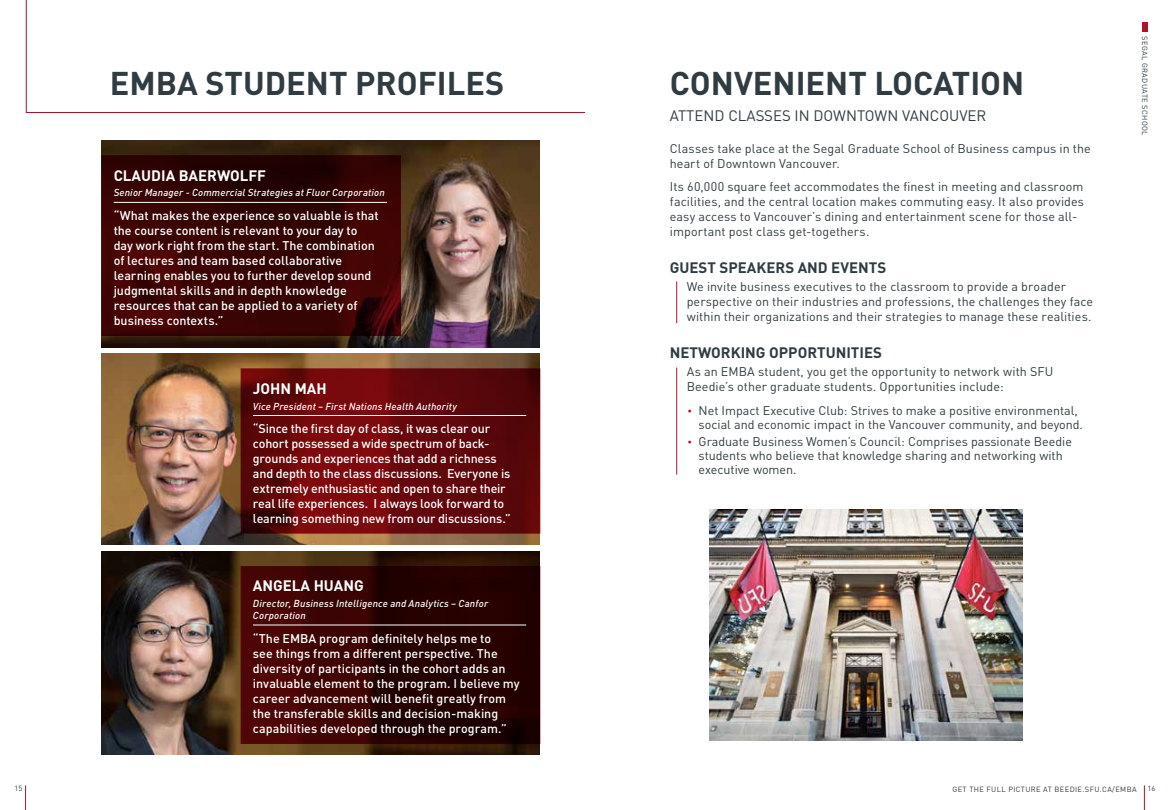
<style>
.page{position:relative;width:1170px;height:810px;background:#fff}
.page>*{position:absolute;margin:0;border:0;box-sizing:border-box;transform-origin:0 0}
.t1{font:700 32.5px "DIN";color:#303c42}
.t2{font:700 15px "DIN";color:#303c42}
.t3{font:700 15px "DIN";color:#fff}
.t4{font:15px "DIN";color:#303c42}
.t5{font:12.5px/15px "DIN";letter-spacing:.005em;color:#303c42}
.t6{font:500 12.5px/15px "DIN";color:#fff}
.t7{font:italic 500 10px/12px "DIN";letter-spacing:.015em;color:#fff}
.t8{font:7.5px "DIN";letter-spacing:.05em;color:#303c42}
.s1{font-size:8.75px;color:#ae132a}
</style>
<div class="page">
<img style="left:102px;top:354px;width:438px;height:191px">
<img style="left:102px;top:141px;width:438px;height:206px">
<img style="left:102px;top:551px;width:438px;height:204px">
<img style="left:710px;top:510px;width:313px;height:231px">
<div style="left:1142px;top:22px;width:6px;height:10px;background:#ae132a"></div>
<svg style="left:1144px;top:785px;width:1px;height:25px"></svg>
<svg style="left:25px;top:785px;width:1px;height:25px"></svg>
<svg style="left:241px;top:369px;width:299px;height:164px;background:#65070a"></svg>
<svg style="left:241px;top:566px;width:299px;height:178px;background:#320302"></svg>
<svg style="left:102px;top:156px;width:299px;height:180px;background:#360303"></svg>
<svg style="left:26px;top:0;width:559px;height:113px"></svg>
<hr style="left:253px;top:415px;width:273px;height:1px;background:#fff">
<hr style="left:253px;top:625px;width:273px;height:1px;background:#fff">
<hr style="left:114px;top:202px;width:273px;height:1px;background:#fff">
<hr style="left:677px;top:281px;width:1px;height:42px;background:#ae132a">
<hr style="left:677px;top:368px;width:1px;height:107px;background:#ae132a">
<h1 class="t1" style="left:110px;top:62px;width:396px">EMBA STUDENT PROFILES</h1>
<p class="t3" style="left:114px;top:165px;width:154px">CLAUDIA BAERWOLFF</p>
<p class="t7" style="left:114px;top:187px;width:273px">Senior Manager - Commercial Strategies at Fluor Corporation</p>
<p class="t6" style="left:114px;top:208px;width:267px">“What makes the experience so valuable is that the course content is relevant to your day to day work right from the start. The combination of lectures and team based collaborative learning enables you to further develop sound judgmental skills and in depth knowledge resources that can be applied to a variety of business contexts.”</p>
<p class="t3" style="left:253px;top:379px;width:75px">JOHN MAH</p>
<p class="t7" style="left:253px;top:400px;width:205px">Vice President – First Nations Health Authority</p>
<p class="t6" style="left:253px;top:421px;width:259px">“Since the first day of class, it was clear our cohort possessed a wide spectrum of back&shy;grounds and experiences that add a richness and depth to the class discussions. Everyone is extremely enthusiastic and open to share their real life experiences. I always look forward to learning something new from our discussions.”</p>
<p class="t3" style="left:253px;top:576px;width:112px">ANGELA HUANG</p>
<p class="t7" style="left:253px;top:597px;width:237px">Director, Business Intelligence and Analytics – Canfor<br>Corporation</p>
<p class="t6" style="left:253px;top:630px;width:268px">“The EMBA program definitely helps me to<br>see things from a different perspective. The diversity of participants in the cohort adds an invaluable element to the program. I believe my career advancement will benefit greatly from the transferable skills and decision-making capabilities developed through the program.”</p>
<h1 class="t1" style="left:670px;top:62px;width:356px">CONVENIENT LOCATION</h1>
<p class="t4" style="left:670px;top:106px;width:318px">ATTEND CLASSES IN DOWNTOWN VANCOUVER</p>
<p class="t5" style="left:670px;top:140px;width:422px">Classes take place at the Segal Graduate School of Business campus in the heart of Downtown Vancouver.</p>
<p class="t5" style="left:670px;top:179px;width:416px">Its 60,000 square feet accommodates the finest in meeting and classroom facilities, and the central location makes commuting easy. It also provides easy access to Vancouver’s dining and entertainment scene for those all&shy;important post class get-togethers.</p>
<p class="t2" style="left:670px;top:257px;width:218px">GUEST SPEAKERS AND EVENTS</p>
<p class="t5" style="left:687px;top:279px;width:408px">We invite business executives to the classroom to provide a broader perspective on their industries and professions, the challenges they face within their organizations and their strategies to manage these realities.</p>
<p class="t2" style="left:670px;top:342px;width:214px">NETWORKING OPPORTUNITIES</p>
<p class="t5" style="left:687px;top:364px;width:368px">As an EMBA student, you get the opportunity to network with SFU<br>Beedie’s other graduate students. Opportunities include:</p>
<p class="t5" style="left:699px;top:403px;width:386px;line-height:13.8px;text-indent:-11px"><span class="s1">•</span> Net Impact Executive Club: Strives to make a positive environmental, social and economic impact in the Vancouver community, and beyond.</p>
<p class="t5" style="left:699px;top:434px;width:375px;line-height:13.8px;text-indent:-11px"><span class="s1">•</span> Graduate Business Women’s Council: Comprises passionate Beedie students who believe that knowledge sharing and networking with executive women.</p>
<p class="t8" style="left:1150px;top:36px;width:101px;rotate:90deg">SEGAL GRADUATE SCHOOL</p>
<p class="t8" style="left:15px;top:784px;width:9px">15</p>
<p class="t8" style="left:952px;top:784px;width:186px">GET THE FULL PICTURE AT BEEDIE.SFU.CA/EMBA</p>
<p class="t8" style="left:1148px;top:784px;width:9px">16</p>
</div>
